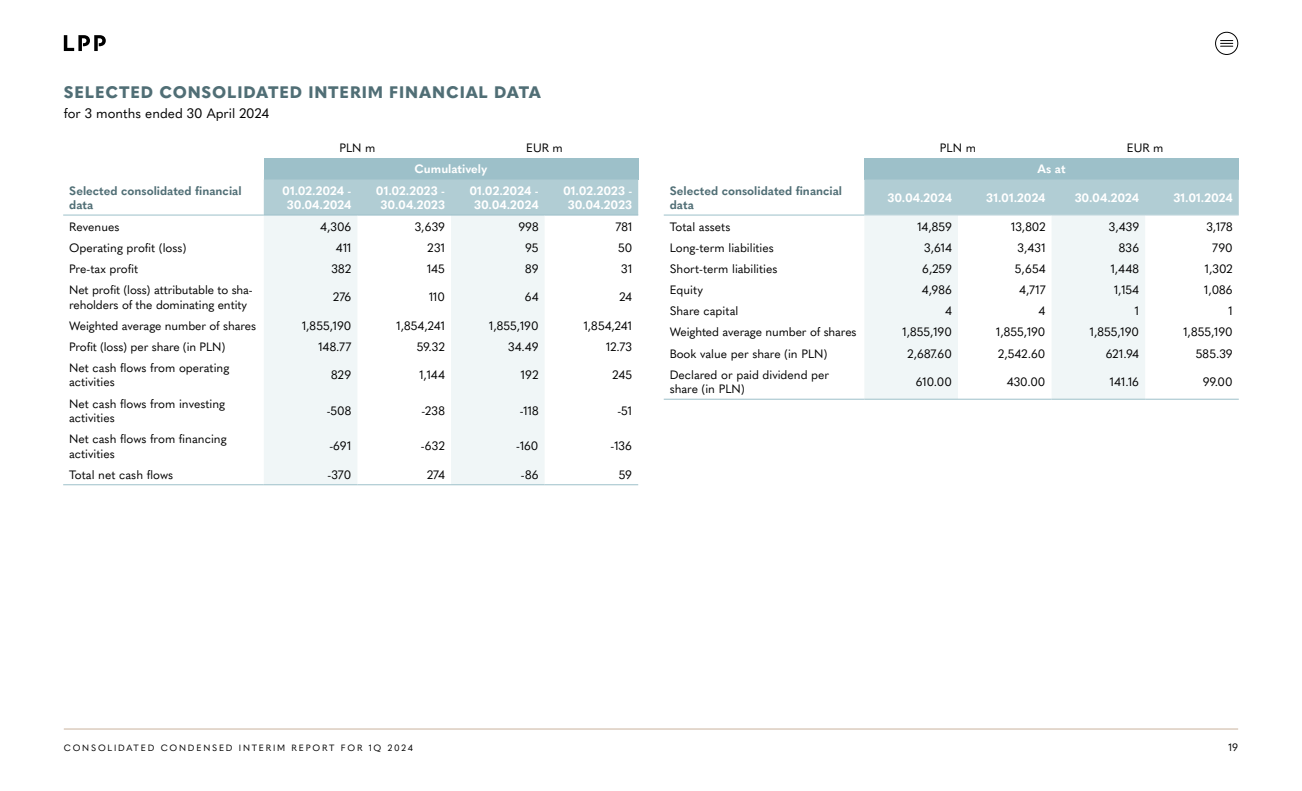
<style>
.page{position:relative;width:1302px;height:791px;background:#fff}
.page>*{position:absolute;margin:0;border:0;box-sizing:border-box;transform-origin:0 0}
.t1{font:800 16.5px "Quasimoda";letter-spacing:.05em;color:#506e75}
.t2{font:13.5px "Quasimoda";color:#000}
.t3{font:12px/14.4px "Quasimoda";color:#000}
.t4{font:700 12px/14.4px "Quasimoda";color:#fff;text-align:center}
.t5{font:700 12px/14.4px "Quasimoda";color:#506e75}
.t6{font:10.5px "Quasimoda";color:#000}
.t7{font:9px "Quasimoda";letter-spacing:.2em;color:#000}
</style>
<div class="page">
<hr style="left:64px;top:729px;width:1173px;height:1px;background:#c9b29e">
<div style="left:264px;top:158px;width:374px;height:21px;background:#9dc0c9"></div>
<div style="left:264px;top:179px;width:374px;height:36px;background:#b1cdd4"></div>
<svg style="left:264px;top:216px;width:280px;height:268px;fill:#f0f6f7"></svg>
<hr style="left:63px;top:484px;width:201px;height:1px;background:#9dc0c9">
<hr style="left:264px;top:484px;width:93px;height:1px;background:#9dc0c9">
<hr style="left:357px;top:484px;width:94px;height:1px;background:#9dc0c9">
<hr style="left:451px;top:484px;width:93px;height:1px;background:#9dc0c9">
<hr style="left:544px;top:484px;width:94px;height:1px;background:#9dc0c9">
<hr style="left:63px;top:215px;width:201px;height:1px;background:#9dc0c9">
<hr style="left:264px;top:215px;width:93px;height:1px;background:#9dc0c9">
<hr style="left:357px;top:215px;width:94px;height:1px;background:#9dc0c9">
<hr style="left:451px;top:215px;width:93px;height:1px;background:#9dc0c9">
<hr style="left:544px;top:215px;width:94px;height:1px;background:#9dc0c9">
<div style="left:864px;top:158px;width:374px;height:21px;background:#9dc0c9"></div>
<div style="left:864px;top:179px;width:374px;height:36px;background:#b1cdd4"></div>
<svg style="left:864px;top:216px;width:280px;height:183px;fill:#f0f6f7"></svg>
<hr style="left:663px;top:215px;width:201px;height:1px;background:#9dc0c9">
<hr style="left:864px;top:215px;width:93px;height:1px;background:#c4d9df">
<hr style="left:957px;top:215px;width:94px;height:1px;background:#c4d9df">
<hr style="left:1051px;top:215px;width:93px;height:1px;background:#c4d9df">
<hr style="left:1144px;top:215px;width:94px;height:1px;background:#c4d9df">
<hr style="left:663px;top:399px;width:201px;height:1px;background:#9dc0c9">
<hr style="left:864px;top:399px;width:93px;height:1px;background:#9dc0c9">
<hr style="left:957px;top:399px;width:94px;height:1px;background:#9dc0c9">
<hr style="left:1051px;top:399px;width:93px;height:1px;background:#9dc0c9">
<hr style="left:1144px;top:399px;width:94px;height:1px;background:#9dc0c9">
<svg style="left:64px;top:35px;width:42px;height:16px"></svg>
<svg style="left:1220px;top:40px;width:12px;height:7px"></svg>
<div style="left:1214px;top:32px;width:23px;height:23px;border:1px solid #000;border-radius:50%"></div>
<h1 class="t1" style="left:64px;top:79px;width:478px">SELECTED CONSOLIDATED INTERIM FINANCIAL DATA</h1>
<p class="t2" style="left:64px;top:103px;width:207px">for 3 months ended 30 April 2024</p>
<p class="t3" style="left:339px;top:140px;width:38px">PLN m</p>
<p class="t3" style="left:526px;top:140px;width:38px">EUR m</p>
<p class="t4" style="left:414px;top:161px;width:74px">Cumulatively</p>
<p class="t5" style="left:69px;top:182px;width:174px">Selected consolidated financial data</p>
<p class="t4" style="left:282px;top:182px;width:71px">01.02.2024 -<br>30.04.2024</p>
<p class="t4" style="left:376px;top:182px;width:71px">01.02.2023 -<br>30.04.2023</p>
<p class="t4" style="left:469px;top:182px;width:71px">01.02.2024 -<br>30.04.2024</p>
<p class="t4" style="left:563px;top:182px;width:71px">01.02.2023 -<br>30.04.2023</p>
<p class="t3" style="left:69px;top:218px;width:52px">Revenues</p>
<p class="t3" style="left:320px;top:218px;width:33px">4,306</p>
<p class="t3" style="left:415px;top:218px;width:32px">3,639</p>
<p class="t3" style="left:518px;top:218px;width:22px">998</p>
<p class="t3" style="left:615px;top:218px;width:18px">781</p>
<p class="t3" style="left:69px;top:239px;width:119px">Operating profit (loss)</p>
<p class="t3" style="left:336px;top:239px;width:17px">411</p>
<p class="t3" style="left:427px;top:239px;width:19px">231</p>
<p class="t3" style="left:525px;top:239px;width:15px">95</p>
<p class="t3" style="left:618px;top:239px;width:16px">50</p>
<p class="t3" style="left:69px;top:261px;width:71px">Pre-tax profit</p>
<p class="t3" style="left:331px;top:261px;width:21px">382</p>
<p class="t3" style="left:427px;top:261px;width:19px">145</p>
<p class="t3" style="left:525px;top:261px;width:15px">89</p>
<p class="t3" style="left:621px;top:261px;width:12px">31</p>
<p class="t3" style="left:69px;top:282px;width:185px">Net profit (loss) attributable to sha&shy;reholders of the dominating entity</p>
<p class="t3" style="left:333px;top:289px;width:20px">276</p>
<p class="t3" style="left:429px;top:289px;width:17px">110</p>
<p class="t3" style="left:524px;top:289px;width:15px">64</p>
<p class="t3" style="left:619px;top:289px;width:14px">24</p>
<p class="t3" style="left:69px;top:317px;width:188px">Weighted average number of shares</p>
<p class="t3" style="left:302px;top:317px;width:51px">1,855,190</p>
<p class="t3" style="left:396px;top:317px;width:50px">1,854,241</p>
<p class="t3" style="left:489px;top:317px;width:51px">1,855,190</p>
<p class="t3" style="left:583px;top:317px;width:50px">1,854,241</p>
<p class="t3" style="left:69px;top:339px;width:158px">Profit (loss) per share (in PLN)</p>
<p class="t3" style="left:318px;top:339px;width:34px">148.77</p>
<p class="t3" style="left:416px;top:339px;width:30px">59.32</p>
<p class="t3" style="left:508px;top:339px;width:32px">34.49</p>
<p class="t3" style="left:606px;top:339px;width:27px">12.73</p>
<p class="t3" style="left:69px;top:360px;width:162px">Net cash flows from operating activities</p>
<p class="t3" style="left:331px;top:367px;width:22px">829</p>
<p class="t3" style="left:419px;top:367px;width:27px">1,144</p>
<p class="t3" style="left:520px;top:367px;width:19px">192</p>
<p class="t3" style="left:612px;top:367px;width:21px">245</p>
<p class="t3" style="left:69px;top:395px;width:158px">Net cash flows from investing activities</p>
<p class="t3" style="left:327px;top:402px;width:26px">-508</p>
<p class="t3" style="left:421px;top:402px;width:25px">-238</p>
<p class="t3" style="left:519px;top:402px;width:20px">-118</p>
<p class="t3" style="left:617px;top:402px;width:16px">-51</p>
<p class="t3" style="left:69px;top:431px;width:159px">Net cash flows from financing activities</p>
<p class="t3" style="left:329px;top:438px;width:23px">-691</p>
<p class="t3" style="left:421px;top:438px;width:25px">-632</p>
<p class="t3" style="left:516px;top:438px;width:24px">-160</p>
<p class="t3" style="left:610px;top:438px;width:23px">-136</p>
<p class="t3" style="left:69px;top:466px;width:106px">Total net cash flows</p>
<p class="t3" style="left:327px;top:466px;width:25px">-370</p>
<p class="t3" style="left:427px;top:466px;width:19px">274</p>
<p class="t3" style="left:521px;top:466px;width:19px">-86</p>
<p class="t3" style="left:618px;top:466px;width:15px">59</p>
<p class="t3" style="left:939px;top:140px;width:38px">PLN m</p>
<p class="t3" style="left:1126px;top:140px;width:38px">EUR m</p>
<p class="t4" style="left:1037px;top:161px;width:29px">As at</p>
<p class="t5" style="left:669px;top:182px;width:174px">Selected consolidated financial data</p>
<p class="t4" style="left:887px;top:190px;width:66px">30.04.2024</p>
<p class="t4" style="left:986px;top:190px;width:61px">31.01.2024</p>
<p class="t4" style="left:1074px;top:190px;width:66px">30.04.2024</p>
<p class="t4" style="left:1173px;top:190px;width:61px">31.01.2024</p>
<p class="t3" style="left:669px;top:218px;width:62px">Total assets</p>
<p class="t3" style="left:917px;top:218px;width:36px">14,859</p>
<p class="t3" style="left:1011px;top:218px;width:36px">13,802</p>
<p class="t3" style="left:1108px;top:218px;width:32px">3,439</p>
<p class="t3" style="left:1206px;top:218px;width:28px">3,178</p>
<p class="t3" style="left:669px;top:239px;width:106px">Long-term liabilities</p>
<p class="t3" style="left:924px;top:239px;width:29px">3,614</p>
<p class="t3" style="left:1017px;top:239px;width:29px">3,431</p>
<p class="t3" style="left:1118px;top:239px;width:22px">836</p>
<p class="t3" style="left:1212px;top:239px;width:22px">790</p>
<p class="t3" style="left:669px;top:261px;width:109px">Short-term liabilities</p>
<p class="t3" style="left:922px;top:261px;width:31px">6,259</p>
<p class="t3" style="left:1014px;top:261px;width:32px">5,654</p>
<p class="t3" style="left:1110px;top:261px;width:30px">1,448</p>
<p class="t3" style="left:1204px;top:261px;width:29px">1,302</p>
<p class="t3" style="left:669px;top:282px;width:35px">Equity</p>
<p class="t3" style="left:921px;top:282px;width:32px">4,986</p>
<p class="t3" style="left:1019px;top:282px;width:28px">4,717</p>
<p class="t3" style="left:1113px;top:282px;width:26px">1,154</p>
<p class="t3" style="left:1203px;top:282px;width:30px">1,086</p>
<p class="t3" style="left:669px;top:303px;width:70px">Share capital</p>
<p class="t3" style="left:944px;top:303px;width:8px">4</p>
<p class="t3" style="left:1038px;top:303px;width:8px">4</p>
<p class="t3" style="left:1134px;top:303px;width:6px">1</p>
<p class="t3" style="left:1228px;top:303px;width:6px">1</p>
<p class="t3" style="left:669px;top:324px;width:188px">Weighted average number of shares</p>
<p class="t3" style="left:902px;top:324px;width:51px">1,855,190</p>
<p class="t3" style="left:996px;top:324px;width:51px">1,855,190</p>
<p class="t3" style="left:1089px;top:324px;width:51px">1,855,190</p>
<p class="t3" style="left:1183px;top:324px;width:51px">1,855,190</p>
<p class="t3" style="left:669px;top:345px;width:159px">Book value per share (in PLN)</p>
<p class="t3" style="left:907px;top:345px;width:46px">2,687.60</p>
<p class="t3" style="left:998px;top:345px;width:49px">2,542.60</p>
<p class="t3" style="left:1105px;top:345px;width:35px">621.94</p>
<p class="t3" style="left:1195px;top:345px;width:38px">585.39</p>
<p class="t3" style="left:669px;top:366px;width:161px">Declared or paid dividend per share (in PLN)</p>
<p class="t3" style="left:915px;top:374px;width:38px">610.00</p>
<p class="t3" style="left:1006px;top:374px;width:40px">430.00</p>
<p class="t3" style="left:1109px;top:374px;width:31px">141.16</p>
<p class="t3" style="left:1202px;top:374px;width:31px">99.00</p>
<p class="t7" style="left:64px;top:741px;width:350px">CONSOLIDATED CONDENSED INTERIM REPORT FOR 1Q 2024</p>
<p class="t6" style="left:1228px;top:739px;width:11px">19</p>
</div>
